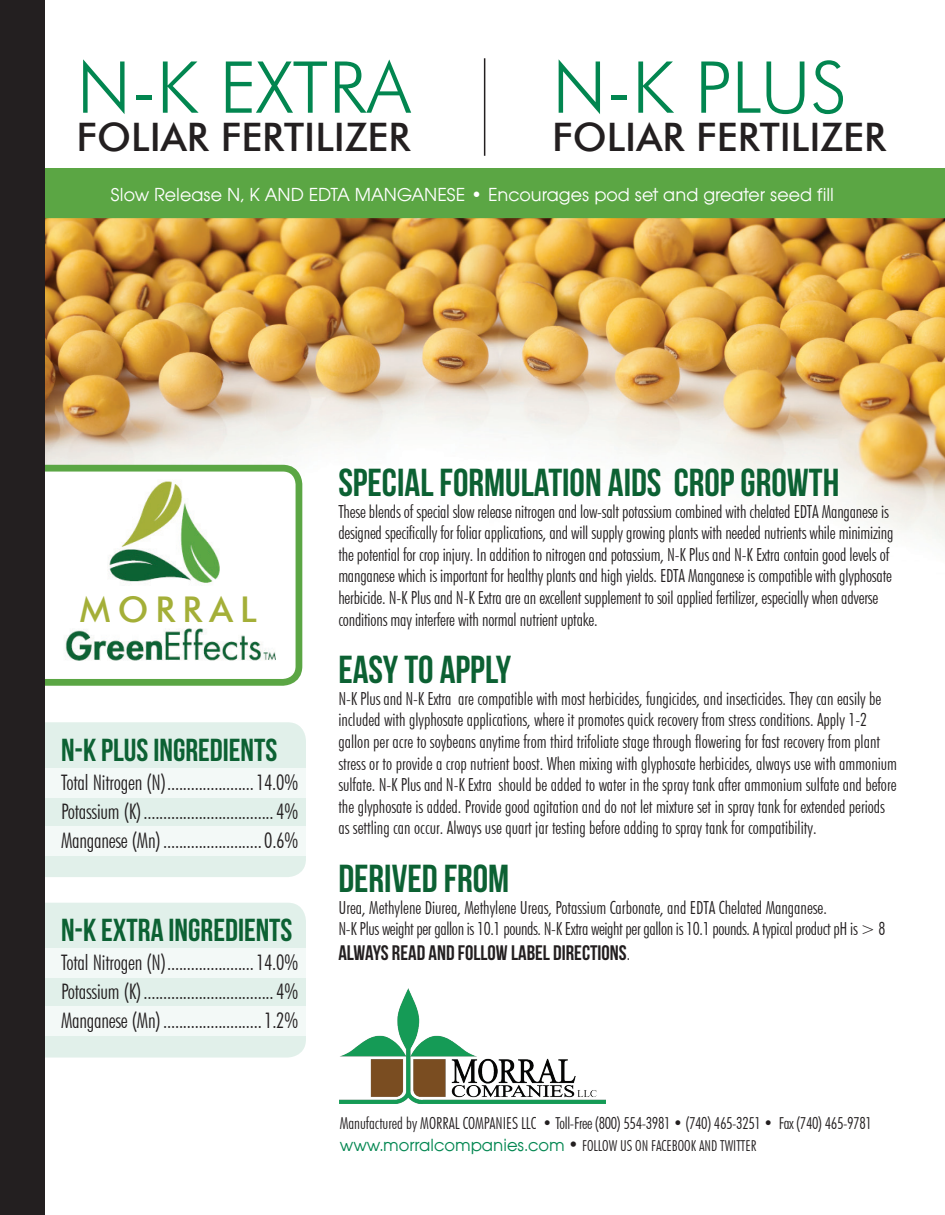
<style>
.page{position:relative;width:945px;height:1215px;background:#fff}
.page>*{position:absolute;margin:0;border:0;box-sizing:border-box;transform-origin:0 0}
.t1{font:300 71.7px "Futura BT";color:#028650}
.t2{font:500 39.3px "Futura BT";color:#231f20}
.t3{font:39px "Bebas Neue";color:#0c6133}
.t4{font:500 35.55px "Futura BT";letter-spacing:.2em;color:#a4af38}
.t5{font:31.8px "Bebas Neue";color:#0c6133}
.t6{font:300 condensed 21.45px/29.1px "Futura BT";letter-spacing:-.01em;color:#231f20;text-align:justify}
.t7{font:21px "Bebas Neue";color:#231f20}
.t8{font:19.5px "Avant Gar Got Itc TEE";color:#fff}
.t9{font:300 condensed 18px/21.6px "Futura BT";color:#231f20}
.t10{font:300 condensed 16.5px "Futura BT";letter-spacing:-.02em;color:#231f20}
.t11{font:300 condensed 15px "Futura BT";color:#231f20}
.s1{font-family:"Avant Gar Got Itc TEE";font-size:16.5px}
.s2{font-family:"Avant Gar Got Itc TEE";font-weight:400;font-stretch:normal;font-size:18.15px;color:#028650}
.s3{font-size:18px}
</style>
<div class="page">
<img style="left:44px;top:218px;width:901px;height:361px">
<div style="left:17px;top:468px;width:282px;height:214px;background:#fff;border-radius:16px"></div>
<div style="left:14px;top:465px;width:288px;height:221px;border:7px solid #5ba644;border-radius:16px"></div>
<img style="left:108px;top:481px;width:112px;height:102px">
<img style="left:65px;top:628px;width:211px;height:33px">
<div style="left:44px;top:722px;width:262px;height:155px;background:#e1f0ea"></div>
<div style="left:0;top:768px;width:315px;height:30px;background:#f3f9f7"></div>
<div style="left:0;top:826px;width:314px;height:30px;background:#f3f9f7"></div>
<div style="left:44px;top:903px;width:262px;height:155px;background:#e1f0ea"></div>
<div style="left:0;top:949px;width:315px;height:29px;background:#f3f9f7"></div>
<div style="left:0;top:1007px;width:314px;height:29px;background:#f3f9f7"></div>
<hr style="left:484px;top:58px;width:1px;height:98px;background:#231f20">
<div style="left:44px;top:168px;width:901px;height:50px;background:#5ba644"></div>
<div style="left:0;top:0;width:44px;height:1215px;background:#231f20"></div>
<img style="left:340px;top:988px;width:266px;height:116px">
<h1 class="t1" style="left:77px;top:44px;width:335px">N-K EXTRA</h1>
<h2 class="t2" style="left:77px;top:113px;width:335px">FOLIAR FERTILIZER</h2>
<h1 class="t1" style="left:552px;top:44px;width:296px">N-K PLUS</h1>
<h2 class="t2" style="left:552px;top:113px;width:335px">FOLIAR FERTILIZER</h2>
<p class="t8" style="left:111px;top:183px;width:725px">Slow Release N, K AND EDTA MANGANESE • Encourages pod set and greater seed fill</p>
<h3 class="t4" style="left:80px;top:588px;width:178px">MORRAL</h3>
<h3 class="t5" style="left:61px;top:733px;width:218px">N-K PLUS INGREDIENTS</h3>
<p class="t6" style="left:61px;top:768px;width:239px">Total Nitrogen (N)......................14.0% Potassium (K).................................4% Manganese (Mn).........................0.6%</p>
<h3 class="t5" style="left:61px;top:913px;width:233px">N-K EXTRA INGREDIENTS</h3>
<p class="t6" style="left:61px;top:948px;width:239px">Total Nitrogen (N)......................14.0% Potassium (K).................................4% Manganese (Mn).........................1.2%</p>
<h3 class="t3" style="left:338px;top:461px;width:503px">SPECIAL FORMULATION AIDS CROP GROWTH</h3>
<p class="t9" style="left:338px;top:500px;width:557px">These blends of special slow release nitrogen and low-salt potassium combined with chelated EDTA Manganese is designed specifically for foliar applications, and will supply growing plants with needed nutrients while minimizing the potential for crop injury. In addition to nitrogen and potassium, N-K Plus and N-K Extra contain good levels of manganese which is important for healthy plants and high yields. EDTA Manganese is compatible with glyphosate herbicide. N-K Plus and N-K Extra are an excellent supplement to soil applied fertilizer, especially when adverse conditions may interfere with normal nutrient uptake.</p>
<h3 class="t3" style="left:338px;top:648px;width:174px">EASY TO APPLY</h3>
<p class="t9" style="left:338px;top:687px;width:560px">N-K Plus and N-K Extra are compatible with most herbicides, fungicides, and insecticides. They can easily be included with glyphosate applications, where it promotes quick recovery from stress conditions. Apply 1-2 gallon per acre to soybeans anytime from third trifoliate stage through flowering for fast recovery from plant stress or to provide a crop nutrient boost. When mixing with glyphosate herbicides, always use with ammonium sulfate. N-K Plus and N-K Extra should be added to water in the spray tank after ammonium sulfate and before the glyphosate is added. Provide good agitation and do not let mixture set in spray tank for extended periods as settling can occur. Always use quart jar testing before adding to spray tank for compatibility.</p>
<h3 class="t3" style="left:338px;top:857px;width:172px">DERIVED FROM</h3>
<p class="t9" style="left:338px;top:896px;width:548px">Urea, Methylene Diurea, Methylene Ureas, Potassium Carbonate, and EDTA Chelated Manganese.<br>N-K Plus weight per gallon is 10.1 pounds. N-K Extra weight per gallon is 10.1 pounds. A typical product pH is &gt; 8</p>
<p class="t7" style="left:338px;top:942px;width:293px">ALWAYS READ AND FOLLOW LABEL DIRECTIONS<span class="s1">.</span></p>
<p class="t10" style="left:340px;top:1113px;width:534px">Manufactured by MORRAL COMPANIES LLC • Toll-Free (800) 554-3981 • (740) 465-3251 • Fax (740) 465-9781</p>
<p class="t11" style="left:340px;top:1136px;width:418px"><span class="s2">www.morralcompanies.com</span> <span class="s3">•</span> FOLLOW US ON FACEBOOK AND TWITTER</p>
</div>
